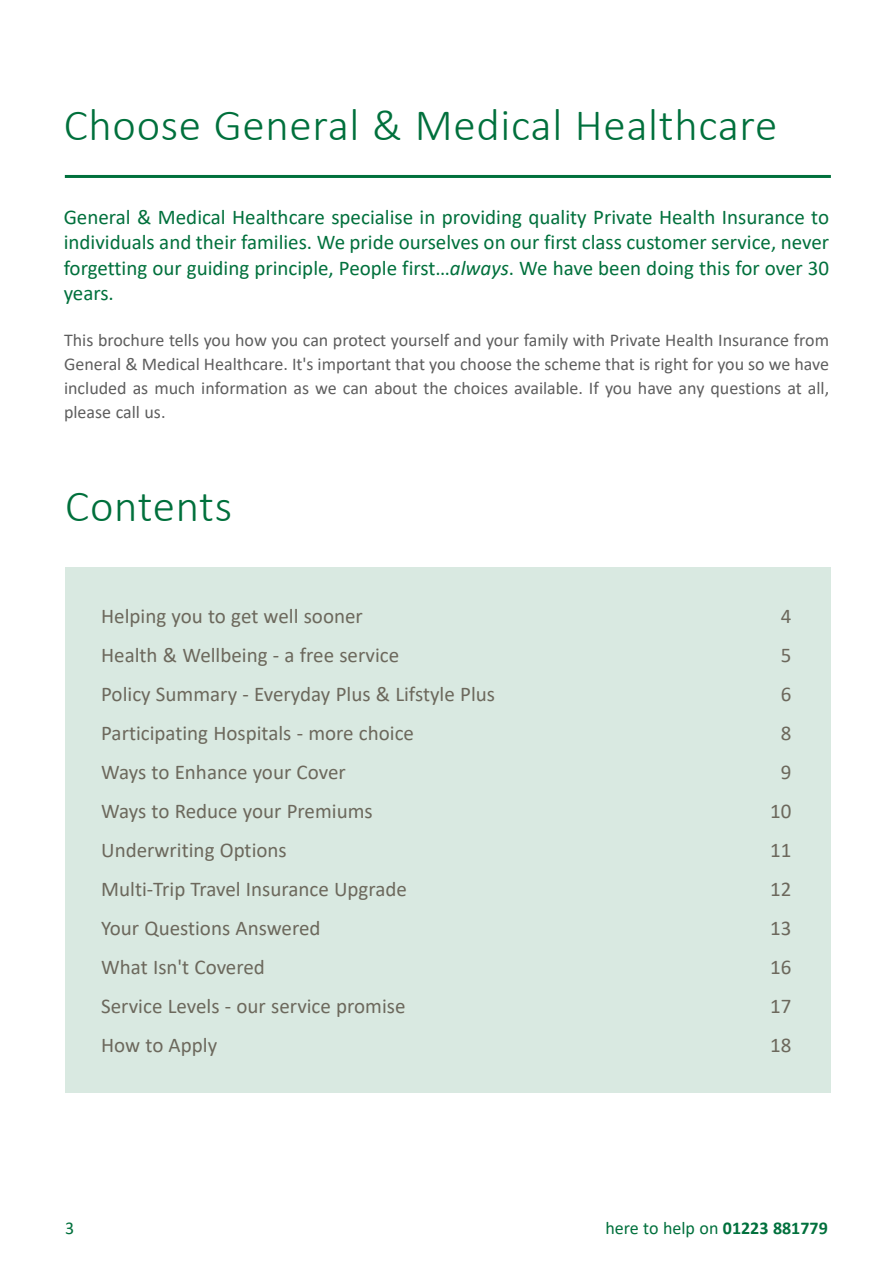
<style>
.page{position:relative;width:893px;height:1263px;background:#fff}
.page>*{position:absolute;margin:0;border:0;box-sizing:border-box;transform-origin:0 0}
.t1{font:300 45px "Calibri";letter-spacing:.015em;color:#00703c}
.t2{font:21px "Calibri";color:#6c685c}
.t3{font:21px/25.2px "Calibri";color:#00703c;text-align:justify}
.t4{font:18px/24px "Calibri";color:#5e5e5e;text-align:justify}
.t5{font:18px "Calibri";color:#00703c}
.s1{font-style:italic}
.s2{font-weight:700}
</style>
<div class="page">
<hr style="left:65px;top:175px;width:766px;height:3px;background:#00703c">
<div style="left:65px;top:568px;width:766px;height:525px;background:#d9e9e1"></div>
<h1 class="t1" style="left:64px;top:97px;width:715px">Choose General &amp; Medical Healthcare</h1>
<p class="t3" style="left:64px;top:204px;width:767px">General &amp; Medical Healthcare specialise in providing quality Private Health Insurance to individuals and their families. We pride ourselves on our first class customer service, never forgetting our guiding principle, People first…<span class="s1">always</span>. We have been doing this for over 30 years.</p>
<p class="t4" style="left:64px;top:328px;width:767px">This brochure tells you how you can protect yourself and your family with Private Health Insurance from General &amp; Medical Healthcare. It's important that you choose the scheme that is right for you so we have included as much information as we can about the choices available. If you have any questions at all, please call us.</p>
<h1 class="t1" style="left:65px;top:478px;width:168px">Contents</h1>
<p class="t2" style="left:101px;top:602px;width:263px">Helping you to get well sooner</p>
<p class="t2" style="left:781px;top:602px;width:12px">4</p>
<p class="t2" style="left:101px;top:641px;width:300px">Health &amp; Wellbeing - a free service</p>
<p class="t2" style="left:781px;top:641px;width:12px">5</p>
<p class="t2" style="left:101px;top:680px;width:395px">Policy Summary - Everyday Plus &amp; Lifstyle Plus</p>
<p class="t2" style="left:781px;top:680px;width:12px">6</p>
<p class="t2" style="left:101px;top:719px;width:314px">Participating Hospitals - more choice</p>
<p class="t2" style="left:781px;top:719px;width:12px">8</p>
<p class="t2" style="left:101px;top:758px;width:246px">Ways to Enhance your Cover</p>
<p class="t2" style="left:781px;top:758px;width:12px">9</p>
<p class="t2" style="left:101px;top:797px;width:273px">Ways to Reduce your Premiums</p>
<p class="t2" style="left:770px;top:797px;width:23px">10</p>
<p class="t2" style="left:101px;top:836px;width:187px">Underwriting Options</p>
<p class="t2" style="left:770px;top:836px;width:23px">11</p>
<p class="t2" style="left:101px;top:875px;width:307px">Multi-Trip Travel Insurance Upgrade</p>
<p class="t2" style="left:770px;top:875px;width:23px">12</p>
<p class="t2" style="left:101px;top:914px;width:221px">Your Questions Answered</p>
<p class="t2" style="left:770px;top:914px;width:23px">13</p>
<p class="t2" style="left:101px;top:953px;width:165px">What Isn't Covered</p>
<p class="t2" style="left:770px;top:953px;width:23px">16</p>
<p class="t2" style="left:101px;top:992px;width:306px">Service Levels - our service promise</p>
<p class="t2" style="left:770px;top:992px;width:23px">17</p>
<p class="t2" style="left:101px;top:1031px;width:117px">How to Apply</p>
<p class="t2" style="left:770px;top:1031px;width:23px">18</p>
<p class="t5" style="left:65px;top:1216px;width:11px">3</p>
<p class="t5" style="left:605px;top:1216px;width:224px">here to help on <span class="s2">01223 881779</span></p>
</div>
